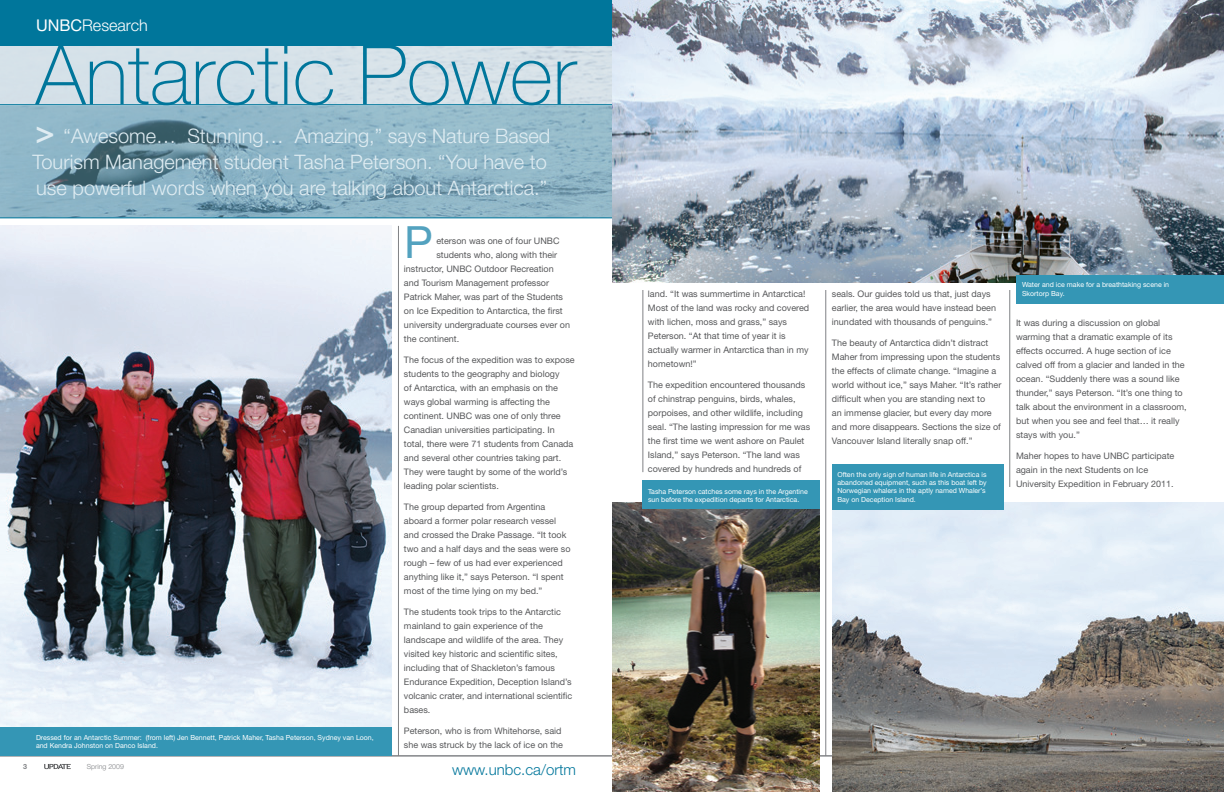
<style>
.page{position:relative;width:1224px;height:792px;background:#fff}
.page>*{position:absolute;margin:0;border:0;box-sizing:border-box;transform-origin:0 0}
.t1{font:100 83px "Helvetica Neue LT";color:#00769b}
.t2{font:44.5px "Helvetica Neue LT";color:#53a2bf}
.t3{font:300 20px/26px "Helvetica Neue LT";color:#dfecf2}
.t4{font:300 16.2px "Helvetica Neue LT";color:#fff}
.t5{font:300 15px "Helvetica Neue LT";color:#00769b}
.t6{font:9px/14px "Helvetica Neue LT";color:#57585a}
.t7{font:700 7.1px "Helvetica Neue LT";color:#808285}
.t8{font:7px/8.5px "Helvetica Neue LT";color:#fff}
.t9{font:300 7px "Helvetica Neue LT";color:#808285}
.s1{font-weight:400}
.s2{font-weight:500;font-size:32px}
</style>
<div class="page">
<hr style="left:0;top:756px;width:1224px;height:1px;background:#808285">
<img style="left:612px;top:502px;width:208px;height:290px">
<img style="left:0;top:226px;width:392px;height:501px">
<div style="left:642px;top:480px;width:178px;height:29px;background:#3496b5"></div>
<hr style="left:643px;top:290px;width:1px;height:182px;background:#808285">
<hr style="left:398px;top:226px;width:1px;height:530px;background:#808285">
<svg style="left:0;top:105px;width:612px;height:113px;background:#86adbe"></svg>
<div style="left:0;top:40px;width:612px;height:65px;background:#d5e1e9"></div>
<div style="left:0;top:0;width:612px;height:45px;background:#00769b"></div>
<hr style="left:0;top:218px;width:1224px;height:1px;background:#00769b">
<div style="left:0;top:727px;width:392px;height:29px;background:#3496b5"></div>
<img style="left:832px;top:502px;width:392px;height:290px">
<svg style="left:44px;top:764px;width:27px;height:5px"></svg>
<hr style="left:0;top:104px;width:612px;height:1px;background:#00769b">
<img style="left:612px;top:0;width:612px;height:283px">
<hr style="left:1010px;top:290px;width:1px;height:197px;background:#808285">
<hr style="left:826px;top:290px;width:1px;height:466px;background:#808285">
<div style="left:832px;top:464px;width:172px;height:45px;background:#3496b5"></div>
<div style="left:1016px;top:275px;width:208px;height:29px;background:#3496b5"></div>
<h3 class="t4" style="left:36px;top:16px;width:113px"><span class="s1">UNBC</span>Research</h3>
<h1 class="t1" style="left:36px;top:27px;width:541px">Antarctic Power</h1>
<h3 class="t3" style="left:33px;top:122px;width:519px"><span class="s2">&gt;</span> “Awesome… Stunning… Amazing,” says Nature Based<br>Tourism Management student Tasha Peterson. “You have to use powerful words when you are talking about Antarctica.”</h3>
<h2 class="t2" style="left:404px;top:215px;width:30px">P</h2>
<p class="t6" style="left:436px;top:233px;width:125px">eterson was one of four UNBC</p>
<p class="t6" style="left:436px;top:247px;width:122px">students who, along with their</p>
<p class="t6" style="left:404px;top:261px;width:151px">instructor, UNBC Outdoor Recreation</p>
<p class="t6" style="left:404px;top:275px;width:147px">and Tourism Management professor</p>
<p class="t6" style="left:404px;top:289px;width:161px">Patrick Maher, was part of the Students</p>
<p class="t6" style="left:404px;top:303px;width:160px">on Ice Expedition to Antarctica, the first</p>
<p class="t6" style="left:404px;top:317px;width:168px">university undergraduate courses ever on</p>
<p class="t6" style="left:404px;top:331px;width:57px">the continent.</p>
<p class="t6" style="left:404px;top:352px;width:172px">The focus of the expedition was to expose students to the geography and biology<br>of Antarctica, with an emphasis on the ways global warming is affecting the continent. UNBC was one of only three Canadian universities participating. In total, there were 71 students from Canada and several other countries taking part.<br>They were taught by some of the world’s leading polar scientists.</p>
<p class="t6" style="left:404px;top:500px;width:168px">The group departed from Argentina aboard a former polar research vessel and crossed the Drake Passage. “It took two and a half days and the seas were so rough – few of us had ever experienced anything like it,” says Peterson. “I spent most of the time lying on my bed.”</p>
<p class="t6" style="left:404px;top:605px;width:170px">The students took trips to the Antarctic mainland to gain experience of the landscape and wildlife of the area. They visited key historic and scientific sites, including that of Shackleton’s famous Endurance Expedition, Deception Island’s volcanic crater, and international scientific bases.</p>
<p class="t6" style="left:404px;top:724px;width:161px">Peterson, who is from Whitehorse, said she was struck by the lack of ice on the</p>
<p class="t8" style="left:36px;top:733px;width:339px">Dressed for an Antarctic Summer: (from left) Jen Bennett, Patrick Maher, Tasha Peterson, Sydney van Loon, and Kendra Johnston on Danco Island.</p>
<p class="t7" style="left:23px;top:762px;width:5px">3</p>
<p class="t9" style="left:87px;top:762px;width:39px">Spring 2009</p>
<h3 class="t5" style="left:452px;top:760px;width:125px">www.unbc.ca/ortm</h3>
<p class="t6" style="left:648px;top:287px;width:163px">land. “It was summertime in Antarctica!<br>Most of the land was rocky and covered with lichen, moss and grass,” says Peterson. “At that time of year it is actually warmer in Antarctica than in my hometown!”</p>
<p class="t6" style="left:648px;top:378px;width:164px">The expedition encountered thousands of chinstrap penguins, birds, whales, porpoises, and other wildlife, including seal. “The lasting impression for me was the first time we went ashore on Paulet Island,” says Peterson. “The land was covered by hundreds and hundreds of</p>
<p class="t8" style="left:648px;top:487px;width:161px">Tasha Peterson catches some rays in the Argentine sun before the expedition departs for Antarctica.</p>
<p class="t6" style="left:832px;top:287px;width:166px">seals. Our guides told us that, just days earlier, the area would have instead been inundated with thousands of penguins.”</p>
<p class="t6" style="left:832px;top:336px;width:171px">The beauty of Antarctica didn’t distract Maher from impressing upon the students the effects of climate change. “Imagine a world without ice,” says Maher. “It’s rather difficult when you are standing next to<br>an immense glacier, but every day more and more disappears. Sections the size of Vancouver Island literally snap off.”</p>
<p class="t8" style="left:837px;top:470px;width:151px">Often the only sign of human life in Antarctica is abandoned equipment, such as this boat left by Norwegian whalers in the aptly named Whaler’s Bay on Deception Island.</p>
<p class="t8" style="left:1022px;top:280px;width:149px">Water and ice make for a breathtaking scene in<br>Skortorp Bay.</p>
<p class="t6" style="left:1016px;top:316px;width:172px">It was during a discussion on global warming that a dramatic example of its effects occurred. A huge section of ice calved off from a glacier and landed in the ocean. “Suddenly there was a sound like thunder,” says Peterson. “It’s one thing to talk about the environment in a classroom, but when you see and feel that… it really stays with you.”</p>
<p class="t6" style="left:1016px;top:449px;width:160px">Maher hopes to have UNBC participate again in the next Students on Ice<br>University Expedition in February 2011.</p>
</div>
